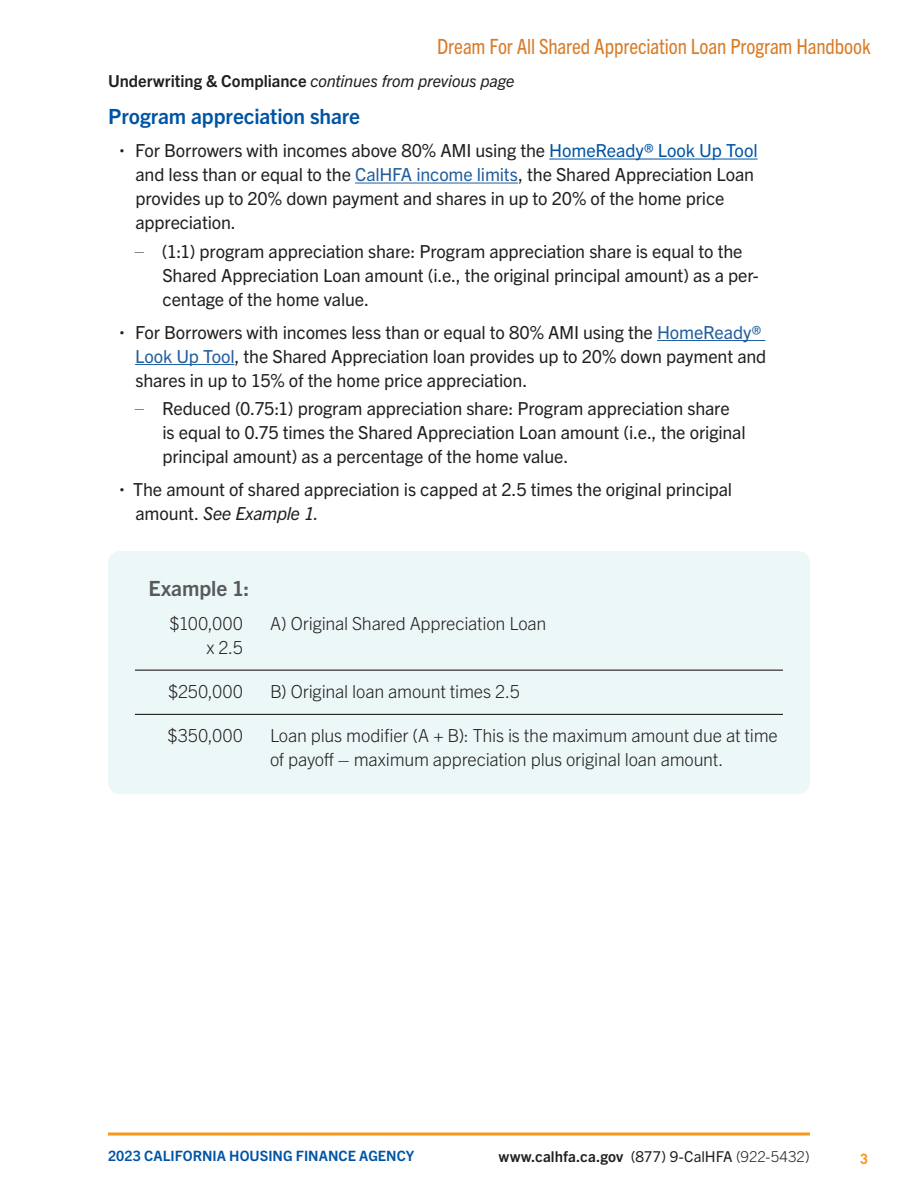
<style>
.page{position:relative;width:918px;height:1188px;background:#fff}
.page>*{position:absolute;margin:0;border:0;box-sizing:border-box;transform-origin:0 0}
.t1{font:condensed 21px "Trade Gothic Next LT Pro";letter-spacing:-.005em;color:#d97b27}
.pg-h2{font:700 21px "Trade Gothic Next LT Pro";letter-spacing:-.005em;color:#0054a4}
.h2_example{font:700 21px "Trade Gothic Next LT Pro";letter-spacing:-.005em;color:#58595b}
.t2{font:18px/24px "Trade Gothic Next LT Pro";letter-spacing:-.01em;color:#231f20}
.p_math-overline{font:300 18px/24px "Trade Gothic Next LT Pro";letter-spacing:-.015em;color:#231f20}
.p_math{font:300 18px "Trade Gothic Next LT Pro";letter-spacing:-.01em;color:#231f20}
.t3{font:italic 16.5px "Trade Gothic Next LT Pro";letter-spacing:-.01em;color:#231f20}
.t4{font:700 15px "Trade Gothic Next LT Pro";letter-spacing:.01em;color:#231f20}
.t5{font:700 14.25px "Trade Gothic Next LT Pro";color:#0054a4}
.t6{font:700 14.25px "Trade Gothic LT Std";color:#f8971d}
.s1{font-weight:700;font-style:normal}
.s2{color:#0054a4}
.s3{color:#215e9e}
.s4{font-style:italic}
.s5{font-weight:400}
.s6{font-weight:300}
</style>
<div class="page">
<svg style="left:108px;top:1132px;width:702px;height:4px;background:#f9b055"></svg>
<hr style="left:549px;top:159px;width:209px;height:1px;background:#0054a4">
<hr style="left:355px;top:183px;width:163px;height:1px;background:#215e9e">
<hr style="left:657px;top:340px;width:108px;height:1px;background:#215e9e">
<hr style="left:135px;top:364px;width:100px;height:1px;background:#215e9e">
<div style="left:108px;top:551px;width:702px;height:243px;background:#ecf7f8;border-radius:12px"></div>
<hr style="left:135px;top:670px;width:648px;height:1px;background:#231f20">
<hr style="left:135px;top:714px;width:648px;height:1px;background:#231f20">
<p class="t1" style="left:437px;top:32px;width:435px">Dream For All Shared Appreciation Loan Program Handbook</p>
<p class="t3" style="left:108px;top:70px;width:408px"><span class="s1">Underwriting &amp; Compliance</span> continues from previous page</p>
<h2 class="pg-h2" style="left:108px;top:102px;width:253px">Program appreciation share</h2>
<p class="t2" style="left:135px;top:137px;width:624px;text-indent:-16px"><sup>•</sup> For Borrowers with incomes above 80% AMI using the <span class="s2">HomeReady® Look Up Tool </span>and less than or equal to the <span class="s3">CalHFA income limits</span>, the Shared Appreciation Loan provides up to 20% down payment and shares in up to 20% of the home price appreciation.</p>
<p class="t2" style="left:162px;top:238px;width:598px;text-indent:-28px"><sup>—</sup> (1:1) program appreciation share: Program appreciation share is equal to the<br>Shared Appreciation Loan amount (i.e., the original principal amount) as a per&shy;centage of the home value.</p>
<p class="t2" style="left:135px;top:319px;width:633px;text-indent:-15px"><sup>•</sup> For Borrowers with incomes less than or equal to 80% AMI using the <span class="s3">HomeReady®<br>Look Up Tool</span>, the Shared Appreciation loan provides up to 20% down payment and shares in up to 15% of the home price appreciation.</p>
<p class="t2" style="left:162px;top:395px;width:585px;text-indent:-28px"><sup>—</sup> Reduced (0.75:1) program appreciation share: Program appreciation share is equal to 0.75 times the Shared Appreciation Loan amount (i.e., the original principal amount) as a percentage of the home value.</p>
<p class="t2" style="left:135px;top:476px;width:598px;text-indent:-16px"><sup>•</sup> The amount of shared appreciation is capped at 2.5 times the original principal amount. <span class="s4">See Example 1.</span></p>
<h3 class="h2_example" style="left:148px;top:573px;width:102px">Example 1:</h3>
<p class="p_math" style="left:169px;top:611px;width:75px">$100,000</p>
<p class="p_math" style="left:270px;top:611px;width:278px">A) Original Shared Appreciation Loan</p>
<p class="p_math" style="left:206px;top:635px;width:38px">x 2.5</p>
<p class="p_math-overline" style="left:168px;top:678px;width:76px">$250,000</p>
<p class="p_math-overline" style="left:270px;top:678px;width:251px">B) Original loan amount times 2.5</p>
<p class="p_math-overline" style="left:167px;top:722px;width:77px">$350,000</p>
<p class="p_math-overline" style="left:270px;top:722px;width:509px">Loan plus modifier (A + B): This is the maximum amount due at time of payoff – maximum appreciation plus original loan amount.</p>
<p class="t5" style="left:108px;top:1146px;width:308px">2023 CALIFORNIA HOUSING FINANCE AGENCY</p>
<p class="t4" style="left:499px;top:1146px;width:312px">www.calhfa.ca.gov <span class="s5">(877) 9-CalHFA</span> <span class="s6">(922-5432)</span></p>
<p class="t6" style="left:860px;top:1150px;width:9px">3</p>
</div>
